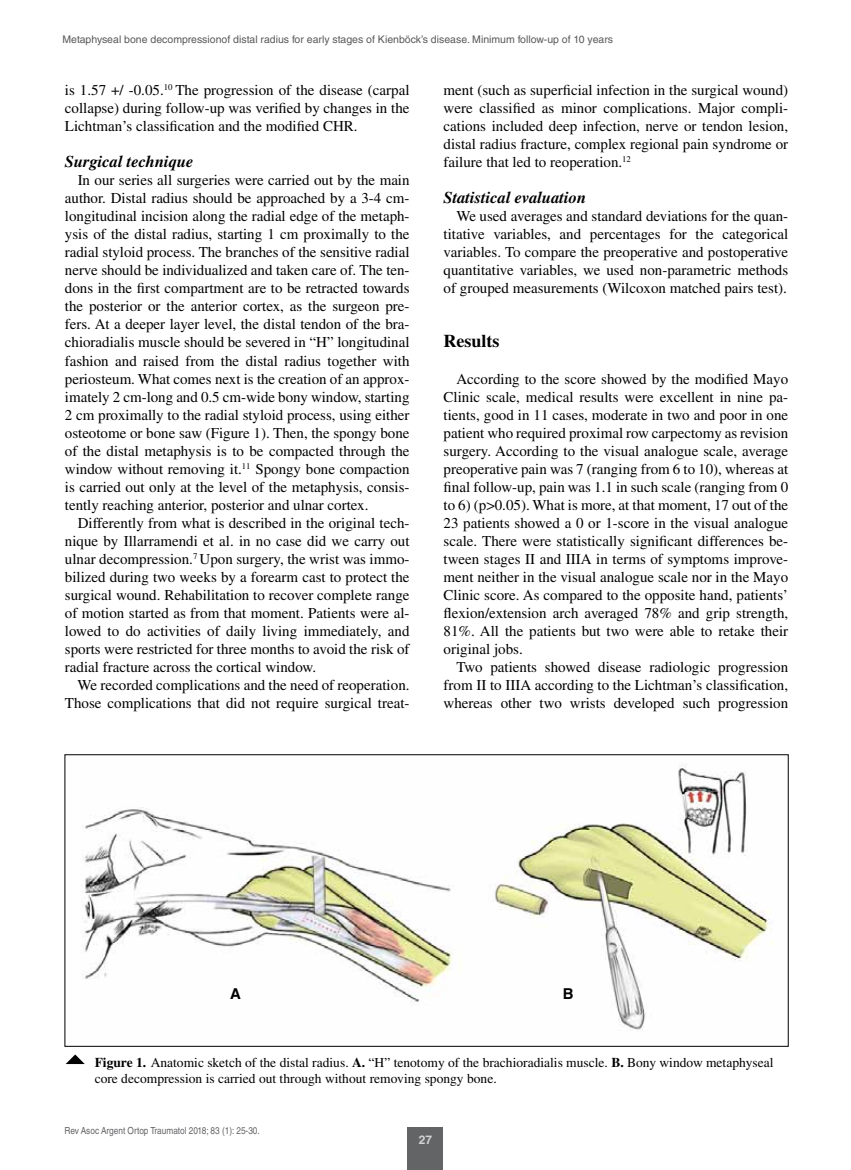
<style>
.page{position:relative;width:851px;height:1170px;background:#fff}
.page>*{position:absolute;margin:0;border:0;box-sizing:border-box;transform-origin:0 0}
.t1{font:700 18px "Times LT Std";color:#000}
.t2{font:italic 700 16.5px "Times LT Std";color:#000}
.t3{font:15px/18px "Times LT Std";color:#000;text-align:justify}
.t4{font:700 15px "Helvetica LT Std";color:#000}
.t5{font:13.5px/16.2px "Times LT Std";color:#000}
.t6{font:700 12px "Helvetica LT Std";color:#d1d3d4}
.t7{font:10.5px "Helvetica LT Std";color:#58595b}
.t8{font:9.75px "Helvetica LT Std";color:#636466;scale:.85 1}
.s1{font-weight:700}
</style>
<div class="page">
<div style="left:407px;top:1127px;width:36px;height:42px;background:#636466"></div>
<img style="left:81px;top:764px;width:693px;height:267px">
<svg style="left:66px;top:1054px;width:18px;height:9px"></svg>
<p class="t7" style="left:62px;top:33px;width:552px">Metaphyseal bone decompressionof distal radius for early stages of Kienböck’s disease. Minimum follow-up of 10 years</p>
<p class="t3" style="left:65px;top:81px;width:346px">is 1.57 +/ -0.05.<sup>10</sup> The progression of the disease (carpal collapse) during follow-up was verified by changes in the Lichtman’s classification and the modified CHR.</p>
<p class="t2" style="left:65px;top:152px;width:130px">Surgical technique</p>
<p class="t3" style="left:65px;top:171px;width:346px;text-indent:13px">In our series all surgeries were carried out by the main author. Distal radius should be approached by a 3-4 cm&shy;longitudinal incision along the radial edge of the metaph&shy;ysis of the distal radius, starting 1 cm proximally to the radial styloid process. The branches of the sensitive radial nerve should be individualized and taken care of. The ten&shy;dons in the first compartment are to be retracted towards the posterior or the anterior cortex, as the surgeon pre&shy;fers. At a deeper layer level, the distal tendon of the bra&shy;chioradialis muscle should be severed in “H” longitudinal fashion and raised from the distal radius together with periosteum. What comes next is the creation of an approx&shy;imately 2 cm-long and 0.5 cm-wide bony window, starting 2 cm proximally to the radial styloid process, using either osteotome or bone saw (Figure 1). Then, the spongy bone of the distal metaphysis is to be compacted through the window without removing it.<sup>11</sup> Spongy bone compaction is carried out only at the level of the metaphysis, consis&shy;tently reaching anterior, posterior and ulnar cortex.</p>
<p class="t3" style="left:65px;top:513px;width:347px;text-indent:13px">Differently from what is described in the original tech&shy;nique by Illarramendi et al. in no case did we carry out ulnar decompression.<sup>7</sup> Upon surgery, the wrist was immo&shy;bilized during two weeks by a forearm cast to protect the surgical wound. Rehabilitation to recover complete range of motion started as from that moment. Patients were al&shy;lowed to do activities of daily living immediately, and sports were restricted for three months to avoid the risk of radial fracture across the cortical window.</p>
<p class="t3" style="left:65px;top:675px;width:346px;text-align:right">We recorded complications and the need of reoperation.<br>Those complications that did not require surgical treat-</p>
<p class="t3" style="left:443px;top:81px;width:346px">ment (such as superficial infection in the surgical wound) were classified as minor complications. Major compli&shy;cations included deep infection, nerve or tendon lesion, distal radius fracture, complex regional pain syndrome or failure that led to reoperation.<sup>12</sup></p>
<p class="t2" style="left:443px;top:188px;width:144px">Statistical evaluation</p>
<p class="t3" style="left:443px;top:207px;width:346px;text-indent:13px">We used averages and standard deviations for the quan&shy;titative variables, and percentages for the categorical variables. To compare the preoperative and postoperative quantitative variables, we used non-parametric methods of grouped measurements (Wilcoxon matched pairs test).</p>
<p class="t1" style="left:443px;top:330px;width:57px">Results</p>
<p class="t3" style="left:443px;top:369px;width:346px;text-indent:13px">According to the score showed by the modified Mayo Clinic scale, medical results were excellent in nine pa&shy;tients, good in 11 cases, moderate in two and poor in one patient who required proximal row carpectomy as revision surgery. According to the visual analogue scale, average preoperative pain was 7 (ranging from 6 to 10), whereas at final follow-up, pain was 1.1 in such scale (ranging from 0 to 6) (p&gt;0.05). What is more, at that moment, 17 out of the 23 patients showed a 0 or 1-score in the visual analogue scale. There were statistically significant differences be&shy;tween stages II and IIIA in terms of symptoms improve&shy;ment neither in the visual analogue scale nor in the Mayo Clinic score. As compared to the opposite hand, patients’ flexion/extension arch averaged 78% and grip strength, 81%. All the patients but two were able to retake their original jobs.</p>
<p class="t3" style="left:443px;top:657px;width:346px;text-indent:13px">Two patients showed disease radiologic progression from II to IIIA according to the Lichtman’s classification, whereas other two wrists developed such progression</p>
<p class="t4" style="left:230px;top:984px;width:12px">A</p>
<p class="t4" style="left:563px;top:984px;width:12px">B</p>
<p class="t5" style="left:95px;top:1053px;width:680px"><span class="s1">Figure 1.</span> Anatomic sketch of the distal radius. <span class="s1">A.</span> “H” tenotomy of the brachioradialis muscle. <span class="s1">B.</span> Bony window metaphyseal core decompression is carried out through without removing spongy bone.</p>
<p class="t8" style="left:64px;top:1125px;width:231px">Rev Asoc Argent Ortop Traumatol 2018; 83 (1): 25-30.</p>
<p class="t6" style="left:419px;top:1131px;width:15px">27</p>
</div>
